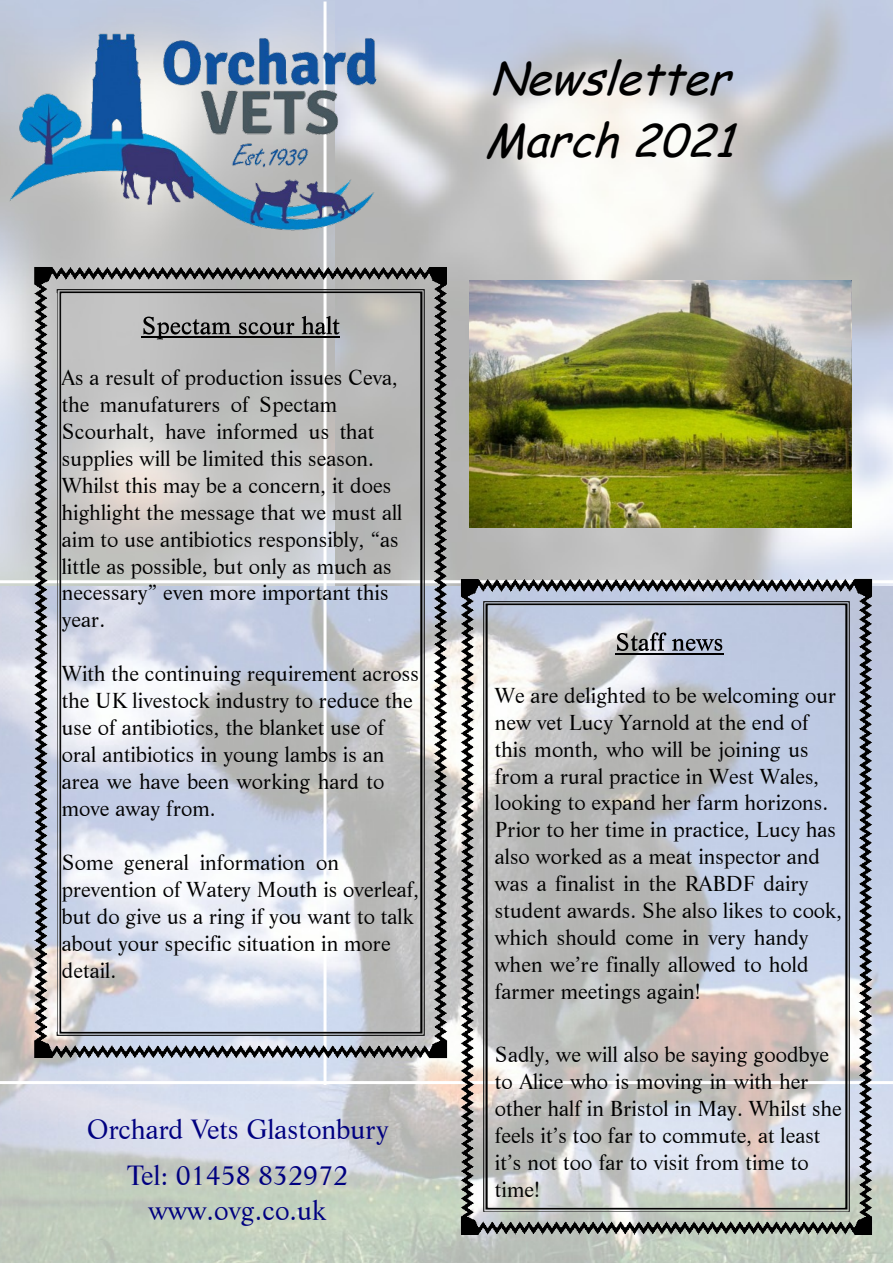
<style>
.page{position:relative;width:893px;height:1263px;background:#fff}
.page>*{position:absolute;margin:0;border:0;box-sizing:border-box;transform-origin:0 0}
.t1{font:italic 45px/62.7px "Comic Sans MS";color:#000}
.t2{font:27px/34.7px "Life BT";color:#000080;text-align:center}
.t3{font:21px/27px "Life BT";color:#000}
</style>
<div class="page">
<img style="left:335px;top:0;width:558px;height:587px">
<img style="left:0;top:246px;width:335px;height:341px">
<img style="left:0;top:587px;width:893px;height:676px">
<hr style="left:324px;top:2px;width:3px;height:1083px;background:#fff">
<hr style="left:0;top:580px;width:893px;height:3px;background:#fff">
<hr style="left:0;top:1081px;width:893px;height:3px;background:#fff">
<img style="left:0;top:0;width:397px;height:246px">
<img style="left:461px;top:579px;width:412px;height:656px">
<img style="left:35px;top:266px;width:412px;height:792px">
<img style="left:470px;top:280px;width:381px;height:248px">
<h1 class="t1" style="left:484px;top:51px;width:265px">Newsletter<br>March 2021</h1>
<p class="t3" style="left:62px;top:366px;width:342px">As a result of production issues Ceva, the manufaturers of Spectam Scourhalt, have informed us that supplies will be limited this season.<br>Whilst this may be a concern, it does highlight the message that we must all aim to use antibiotics responsibly, “as little as possible, but only as much as necessary” even more important this year.</p>
<p class="t3" style="left:62px;top:662px;width:359px">With the continuing requirement across the UK livestock industry to reduce the use of antibiotics, the blanket use of oral antibiotics in young lambs is an area we have been working hard to move away from.</p>
<p class="t3" style="left:62px;top:851px;width:359px">Some general information on prevention of Watery Mouth is overleaf, but do give us a ring if you want to talk about your specific situation in more detail.</p>
<p class="t2" style="left:87px;top:1114px;width:303px">Orchard Vets Glastonbury</p>
<p class="t2" style="left:127px;top:1161px;width:223px">Tel: 01458 832972 www.ovg.co.uk</p>
<p class="t3" style="left:495px;top:684px;width:349px">We are delighted to be welcoming our new vet Lucy Yarnold at the end of this month, who will be joining us from a rural practice in West Wales, looking to expand her farm horizons.<br>Prior to her time in practice, Lucy has also worked as a meat inspector and was a finalist in the RABDF dairy student awards. She also likes to cook, which should come in very handy when we’re finally allowed to hold farmer meetings again!</p>
<p class="t3" style="left:495px;top:1043px;width:348px">Sadly, we will also be saying goodbye to Alice who is moving in with her other half in Bristol in May. Whilst she feels it’s too far to commute, at least it’s not too far to visit from time to time!</p>
</div>
